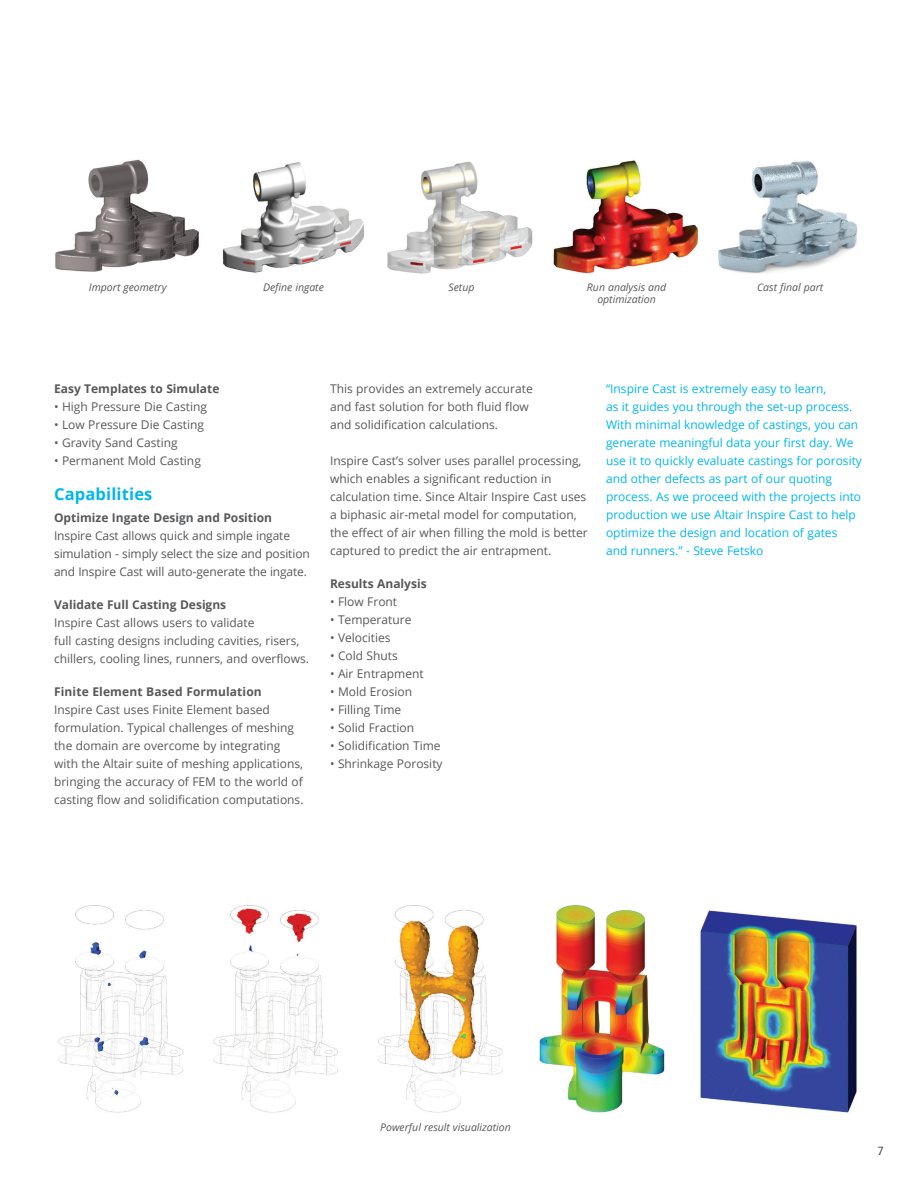
<style>
.page{position:relative;width:918px;height:1188px;background:#fff}
.page>*{position:absolute;margin:0;border:0;box-sizing:border-box;transform-origin:0 0}
.body{font:700 16.5px "Open Sans";letter-spacing:.01em;color:#00b6ef}
.body-2{font:12px/18px "Open Sans";color:#57585a}
.body-3{font:12px/18px "Open Sans";color:#00b6ef}
.body-4{font:700 12px "Open Sans";color:#57585a}
.t1{font:12px "Dax";color:#3e3e3f}
.body-5{font:italic 10.5px/12.6px "Open Sans";color:#57585a;text-align:center}
</style>
<div class="page">
<img style="left:55px;top:159px;width:144px;height:113px">
<img style="left:222px;top:162px;width:142px;height:111px">
<img style="left:387px;top:161px;width:146px;height:113px">
<img style="left:553px;top:160px;width:145px;height:114px">
<img style="left:718px;top:160px;width:140px;height:114px">
<img style="left:700px;top:910px;width:157px;height:203px">
<img style="left:213px;top:905px;width:125px;height:208px">
<img style="left:58px;top:905px;width:125px;height:208px">
<img style="left:378px;top:905px;width:125px;height:208px">
<img style="left:539px;top:905px;width:126px;height:208px">
<p class="body-5" style="left:89px;top:281px;width:79px">Import geometry</p>
<p class="body-5" style="left:263px;top:281px;width:62px">Define ingate</p>
<p class="body-5" style="left:449px;top:281px;width:27px">Setup</p>
<p class="body-5" style="left:587px;top:281px;width:81px">Run analysis and optimization</p>
<p class="body-5" style="left:757px;top:281px;width:68px">Cast final part</p>
<p class="body-4" style="left:54px;top:380px;width:167px">Easy Templates to Simulate</p>
<p class="body-2" style="left:54px;top:398px;width:155px">• High Pressure Die Casting</p>
<p class="body-2" style="left:54px;top:416px;width:152px">• Low Pressure Die Casting</p>
<p class="body-2" style="left:54px;top:434px;width:125px">• Gravity Sand Casting</p>
<p class="body-2" style="left:54px;top:452px;width:148px">• Permanent Mold Casting</p>
<p class="body" style="left:54px;top:482px;width:100px">Capabilities</p>
<p class="body-4" style="left:54px;top:509px;width:220px">Optimize Ingate Design and Position</p>
<p class="body-2" style="left:54px;top:527px;width:257px">Inspire Cast allows quick and simple ingate simulation - simply select the size and position and Inspire Cast will auto-generate the ingate.</p>
<p class="body-4" style="left:54px;top:596px;width:174px">Validate Full Casting Designs</p>
<p class="body-2" style="left:54px;top:614px;width:256px">Inspire Cast allows users to validate<br>full casting designs including cavities, risers, chillers, cooling lines, runners, and overflows.</p>
<p class="body-4" style="left:54px;top:683px;width:209px">Finite Element Based Formulation</p>
<p class="body-2" style="left:54px;top:701px;width:251px">Inspire Cast uses Finite Element based formulation. Typical challenges of meshing the domain are overcome by integrating with the Altair suite of meshing applications, bringing the accuracy of FEM to the world of casting flow and solidification computations.</p>
<p class="body-2" style="left:330px;top:380px;width:204px">This provides an extremely accurate and fast solution for both fluid flow and solidification calculations.</p>
<p class="body-2" style="left:330px;top:452px;width:259px">Inspire Cast’s solver uses parallel processing, which enables a significant reduction in calculation time. Since Altair Inspire Cast uses a biphasic air-metal model for computation, the effect of air when filling the mold is better captured to predict the air entrapment.</p>
<p class="body-4" style="left:330px;top:575px;width:98px">Results Analysis</p>
<p class="body-2" style="left:330px;top:593px;width:69px">• Flow Front</p>
<p class="body-2" style="left:330px;top:611px;width:83px">• Temperature</p>
<p class="body-2" style="left:330px;top:629px;width:62px">• Velocities</p>
<p class="body-2" style="left:330px;top:647px;width:69px">• Cold Shuts</p>
<p class="body-2" style="left:330px;top:665px;width:95px">• Air Entrapment</p>
<p class="body-2" style="left:330px;top:683px;width:84px">• Mold Erosion</p>
<p class="body-2" style="left:330px;top:701px;width:73px">• Filling Time</p>
<p class="body-2" style="left:330px;top:719px;width:85px">• Solid Fraction</p>
<p class="body-2" style="left:330px;top:737px;width:112px">• Solidification Time</p>
<p class="body-2" style="left:330px;top:755px;width:114px">• Shrinkage Porosity</p>
<p class="body-3" style="left:606px;top:380px;width:257px">“Inspire Cast is extremely easy to learn,<br>as it guides you through the set-up process.<br>With minimal knowledge of castings, you can generate meaningful data your first day. We use it to quickly evaluate castings for porosity and other defects as part of our quoting process. As we proceed with the projects into production we use Altair Inspire Cast to help optimize the design and location of gates<br>and runners.” - Steve Fetsko</p>
<p class="body-5" style="left:380px;top:1121px;width:132px">Powerful result visualization</p>
<p class="t1" style="left:878px;top:1145px;width:8px">7</p>
</div>
